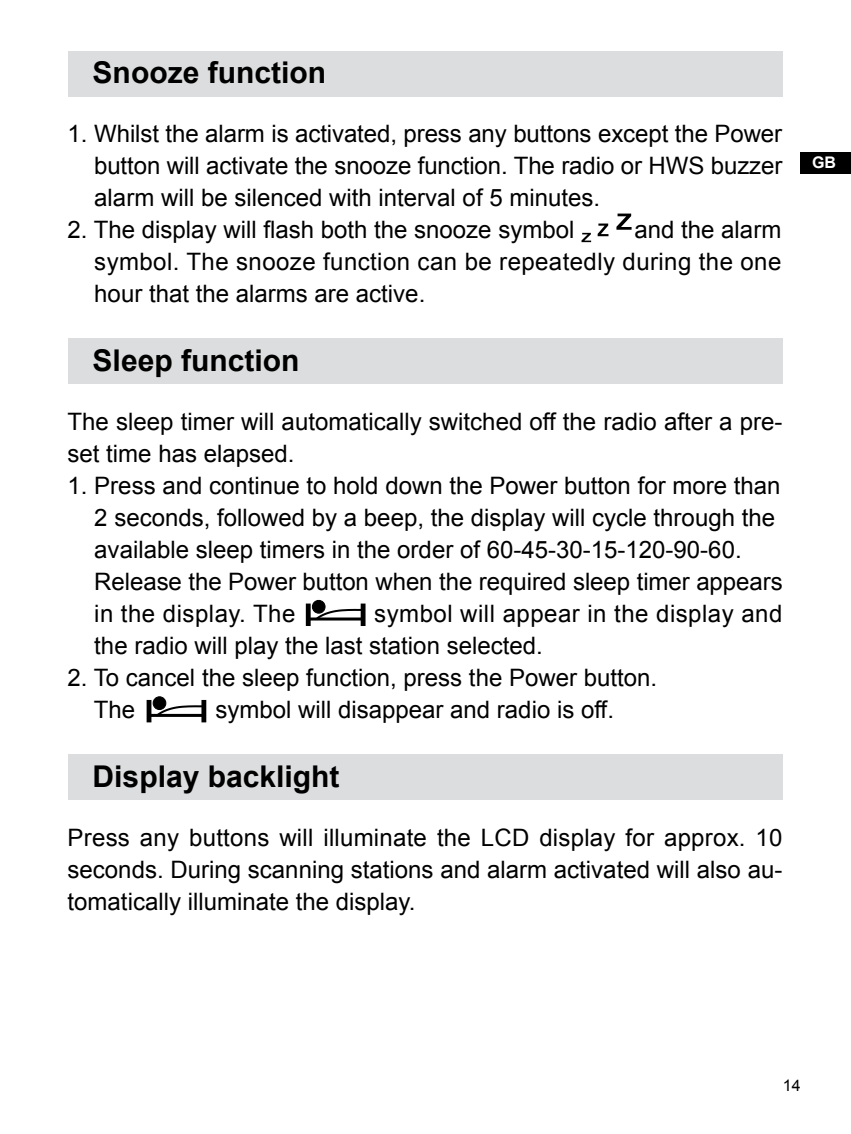
<style>
.page{position:relative;width:851px;height:1134px;background:#fff}
.page>*{position:absolute;margin:0;border:0;box-sizing:border-box;transform-origin:0 0}
.t1{font:700 30px "Arial";color:#000}
.t2{font:24px/32px "Arial";color:#000;text-align:justify}
.t3{font:24px "Arial";letter-spacing:.02em;color:#000}
.t4{font:16px "Arial";color:#000}
.t5{font:700 16px "Arial";color:#fff}
</style>
<div class="page">
<div style="left:800px;top:152px;width:50px;height:21px;background:#000"></div>
<div style="left:68px;top:339px;width:714px;height:45px;background:#dcddde"></div>
<div style="left:68px;top:52px;width:714px;height:45px;background:#dcddde"></div>
<div style="left:68px;top:754px;width:714px;height:45px;background:#dcddde"></div>
<svg style="left:581px;top:233px;width:10px;height:9px"></svg>
<svg style="left:597px;top:224px;width:11px;height:12px"></svg>
<svg style="left:616px;top:214px;width:15px;height:16px"></svg>
<hr style="left:309px;top:617px;width:53px;height:3px;background:#000">
<svg style="left:314px;top:608px;width:46px;height:13px"></svg>
<div style="left:312px;top:600px;width:13px;height:13px;background:#000;border-radius:50%"></div>
<div style="left:312px;top:600px;width:13px;height:13px;border:1px solid #000;border-radius:50%"></div>
<hr style="left:361px;top:604px;width:4px;height:21px;background:#000">
<div style="left:360px;top:604px;width:5px;height:22px;border:1px solid #000"></div>
<div style="left:306px;top:604px;width:4px;height:22px;border:1px solid #000"></div>
<hr style="left:150px;top:714px;width:53px;height:3px;background:#000">
<svg style="left:155px;top:704px;width:46px;height:13px"></svg>
<div style="left:153px;top:697px;width:13px;height:12px;background:#000;border-radius:50%"></div>
<div style="left:153px;top:697px;width:13px;height:13px;border:1px solid #000;border-radius:50%"></div>
<hr style="left:202px;top:700px;width:4px;height:22px;background:#000">
<div style="left:201px;top:700px;width:5px;height:22px;border:1px solid #000"></div>
<div style="left:147px;top:700px;width:4px;height:22px;border:1px solid #000"></div>
<p class="t1" style="left:93px;top:53px;width:235px">Snooze function</p>
<p class="t2" style="left:94px;top:118px;width:689px;text-indent:-26px">1 . Whilst the alarm is activated, press any buttons except the Power button will activate the snooze function. The radio or HWS buzzer alarm will be silenced with interval of 5 minutes.</p>
<p class="t2" style="left:68px;top:214px;width:508px">2. The display will flash both the snooze symbol</p>
<p class="t2" style="left:94px;top:214px;width:688px;text-indent:540px">and the alarm symbol. The snooze function can be repeatedly during the one hour that the alarms are active.</p>
<p class="t1" style="left:93px;top:341px;width:208px">Sleep function</p>
<p class="t2" style="left:68px;top:406px;width:716px">The sleep timer will automatically switched off the radio after a pre-</p>
<p class="t2" style="left:68px;top:438px;width:228px">set time has elapsed.</p>
<p class="t2" style="left:68px;top:470px;width:714px">1 . Press and continue to hold down the Power button for more than</p>
<p class="t2" style="left:94px;top:502px;width:682px">2 seconds, followed by a beep, the display will cycle through the</p>
<p class="t2" style="left:94px;top:534px;width:648px">available sleep timers in the order of 60-45-30-1 5-1 20-90-60.</p>
<p class="t2" style="left:94px;top:566px;width:689px">Release the Power button when the required sleep timer appears</p>
<p class="t3" style="left:94px;top:598px;width:202px">in the display. The</p>
<p class="t2" style="left:94px;top:598px;width:689px;text-indent:280px">symbol will appear in the display and the radio will play the last station selected.</p>
<p class="t2" style="left:94px;top:662px;width:564px;text-indent:-26px">2. To cancel the sleep function, press the Power button.<br>The</p>
<p class="t2" style="left:215px;top:694px;width:400px">symbol will disappear and radio is off.</p>
<p class="t1" style="left:93px;top:757px;width:248px">Display backlight</p>
<p class="t2" style="left:68px;top:822px;width:716px">Press any buttons will illuminate the LCD display for approx. 1 0 seconds. During scanning stations and alarm activated will also au&shy;tomatically illuminate the display.</p>
<p class="t5" style="left:811px;top:152px;width:25px">GB</p>
<p class="t4" style="left:782px;top:1075px;width:19px">1 4</p>
</div>
